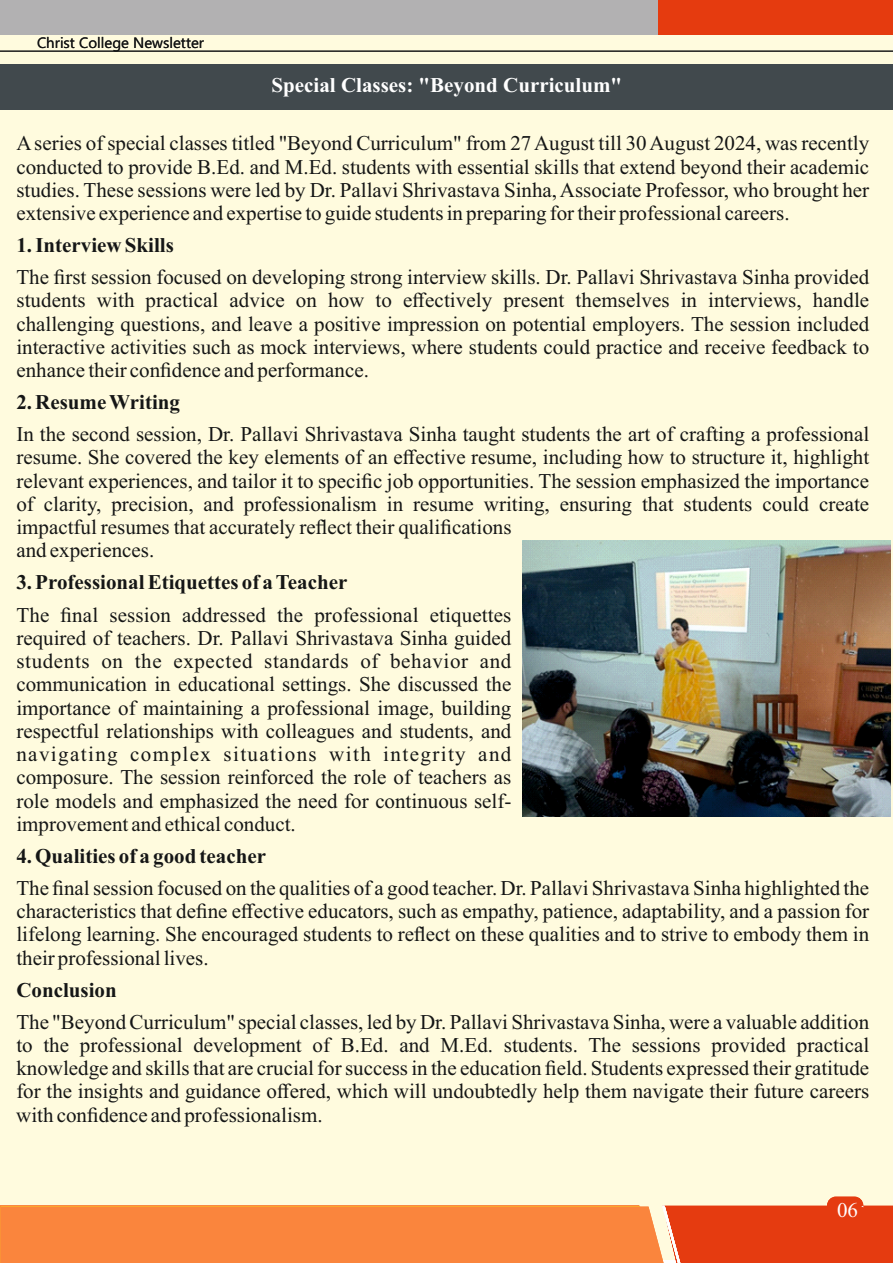
<style>
.page{position:relative;width:893px;height:1263px;background:#fff}
.page>*{position:absolute;margin:0;border:0;box-sizing:border-box;transform-origin:0 0}
.t1{font:21px/23.2px "Times New Roman";color:#151616;text-align:justify}
.t2{font:700 21px "Times New Roman";color:#151616}
.t3{font:700 21px "Times New Roman";color:#fff}
.t4{font:21px "Times New Roman";color:#fff}
.t5{font:15px "Ebrima";color:#151616}
</style>
<div class="page">
<div style="left:0;top:3px;width:893px;height:1257px;background:#fffbde"></div>
<div style="left:827px;top:1197px;width:36px;height:23px;background:#e53b10;border-radius:9px"></div>
<div style="left:0;top:0;width:893px;height:35px;background:#b2b1b2"></div>
<div style="left:658px;top:0;width:235px;height:35px;background:#e53b0f"></div>
<hr style="left:0;top:51px;width:893px;height:1px;background:#151616">
<svg style="left:0;top:1205px;width:893px;height:58px"></svg>
<div style="left:0;top:65px;width:893px;height:45px;background:#41494d"></div>
<img style="left:522px;top:541px;width:368px;height:276px">
<p class="t5" style="left:37px;top:37px;width:169px">Christ College Newsletter</p>
<p class="t3" style="left:272px;top:78px;width:352px">Special Classes: "Beyond Curriculum"</p>
<p class="t1" style="left:16px;top:134px;width:854px">Aseries of special classes titled "Beyond Curriculum" from 27 August till 30 August 2024, was recently conducted to provide B.Ed. and M.Ed. students with essential skills that extend beyond their academic studies. These sessions were led by Dr. Pallavi Shrivastava Sinha, Associate Professor, who brought her extensive experience and expertise to guide students in preparing for their professional careers.</p>
<p class="t2" style="left:16px;top:238px;width:159px">1. Interview Skills</p>
<p class="t1" style="left:16px;top:267px;width:854px">The first session focused on developing strong interview skills. Dr. Pallavi Shrivastava Sinha provided students with practical advice on how to effectively present themselves in interviews, handle challenging questions, and leave a positive impression on potential employers. The session included interactive activities such as mock interviews, where students could practice and receive feedback to enhance their confidence and performance.</p>
<p class="t2" style="left:16px;top:395px;width:165px">2. Resume Writing</p>
<p class="t1" style="left:16px;top:424px;width:854px;text-align:left">In the second session, Dr. Pallavi Shrivastava Sinha taught students the art of crafting a professional resume. She covered the key elements of an effective resume, including how to structure it, highlight relevant experiences, and tailor it to specific job opportunities. The session emphasized the importance of clarity, precision, and professionalism in resume writing, ensuring that students could create impactful resumes that accurately reflect their qualifications<br>and experiences.</p>
<p class="t2" style="left:16px;top:575px;width:332px">3. Professional Etiquettes of a Teacher</p>
<p class="t1" style="left:16px;top:605px;width:497px">The final session addressed the professional etiquettes required of teachers. Dr. Pallavi Shrivastava Sinha guided students on the expected standards of behavior and communication in educational settings. She discussed the importance of maintaining a professional image, building respectful relationships with colleagues and students, and navigating complex situations with integrity and composure. The session reinforced the role of teachers as role models and emphasized the need for continuous self&shy;improvement and ethical conduct.</p>
<p class="t2" style="left:16px;top:849px;width:251px">4. Qualities of a good teacher</p>
<p class="t1" style="left:16px;top:878px;width:854px">The final session focused on the qualities of a good teacher. Dr. Pallavi Shrivastava Sinha highlighted the characteristics that define effective educators, such as empathy, patience, adaptability, and a passion for lifelong learning. She encouraged students to reflect on these qualities and to strive to embody them in their professional lives.</p>
<p class="t2" style="left:16px;top:982px;width:102px">Conclusion</p>
<p class="t1" style="left:16px;top:1012px;width:854px">The "Beyond Curriculum" special classes, led by Dr. Pallavi Shrivastava Sinha, were a valuable addition to the professional development of B.Ed. and M.Ed. students. The sessions provided practical knowledge and skills that are crucial for success in the education field. Students expressed their gratitude for the insights and guidance offered, which will undoubtedly help them navigate their future careers with confidence and professionalism.</p>
<p class="t4" style="left:837px;top:1202px;width:22px">06</p>
</div>
